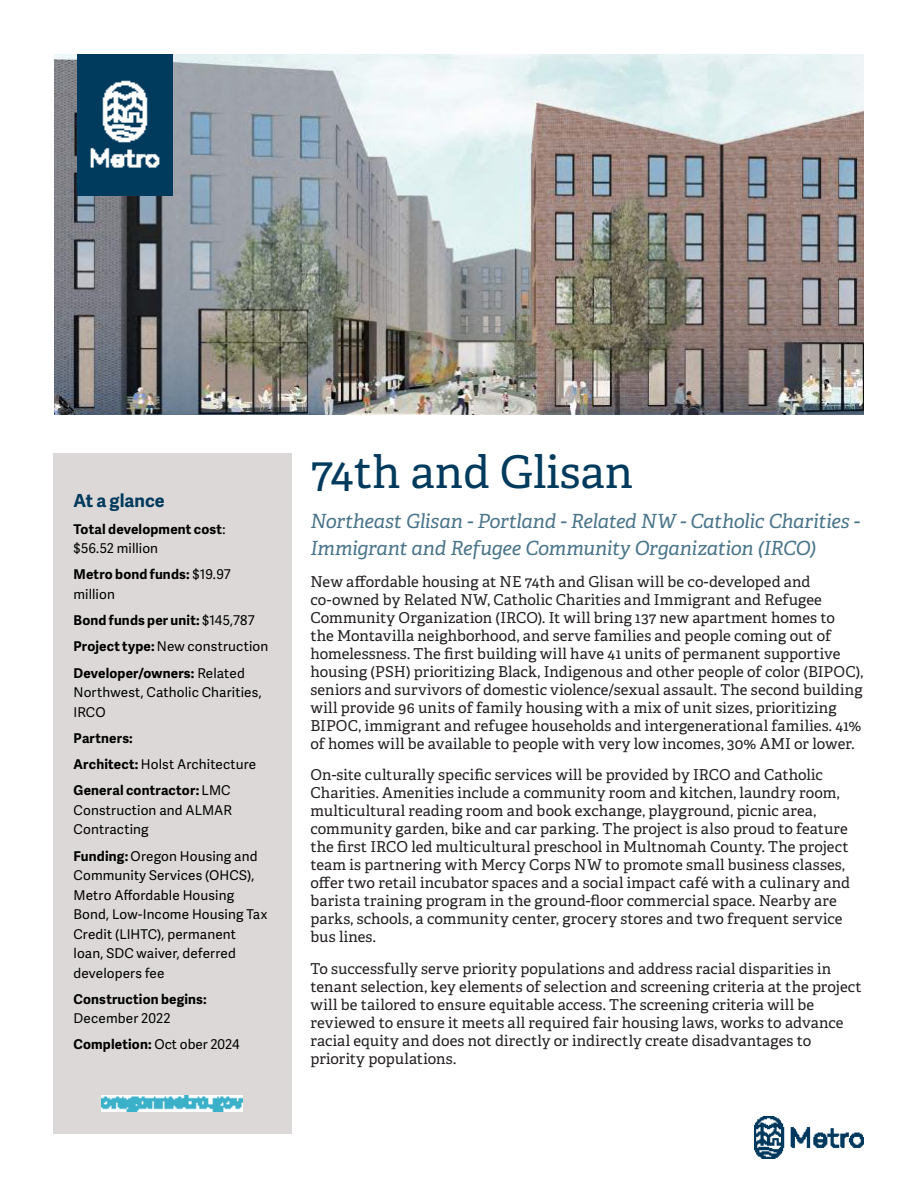
<style>
.page{position:relative;width:918px;height:1188px;background:#fff}
.page>*{position:absolute;margin:0;border:0;box-sizing:border-box;transform-origin:0 0}
.Title_30{font:45px "Adelle PE";color:#003a5d}
.Introduction_Quote{font:italic 19.5px/27px "Adelle PE";letter-spacing:-.01em;color:#49748a}
.Body_text_-_B_Sans{font:700 18px "Adelle Sans";color:#003a5d}
.Introduction_Quote-2{font:15px/18px "Adelle PE";letter-spacing:.005em;color:#231f20}
.Body_text_-_B_Sans-2{font:700 13.5px/26.2px "Adelle Sans";letter-spacing:.015em;color:#000}
.Body_text_-_B_Sans-3{font:13.5px/19.5px "Adelle Sans";letter-spacing:.01em;color:#000}
.s1{font-weight:400}
.s2{font-weight:700}
</style>
<div class="page">
<img style="left:54px;top:54px;width:810px;height:361px">
<div style="left:53px;top:454px;width:238px;height:680px;background:#dcd8d7"></div>
<img style="left:78px;top:54px;width:94px;height:142px">
<img style="left:102px;top:1095px;width:141px;height:17px">
<img style="left:755px;top:1117px;width:109px;height:42px">
<p class="Body_text_-_B_Sans" style="left:74px;top:488px;width:93px">At a glance</p>
<p class="Body_text_-_B_Sans-2" style="left:74px;top:519px;width:153px;line-height:19.5px">Total development cost<span class="s1">: $56.52 million</span></p>
<p class="Body_text_-_B_Sans-2" style="left:74px;top:564px;width:159px;line-height:19.5px">Metro bond funds: <span class="s1">$19.97 million</span></p>
<p class="Body_text_-_B_Sans-2" style="left:74px;top:607px;width:196px">Bond funds per unit: <span class="s1">$145,787<br></span>Project type: <span class="s1">New construction<br></span>Developer/owners: <span class="s1">Related</span></p>
<p class="Body_text_-_B_Sans-3" style="left:74px;top:682px;width:190px">Northwest, Catholic Charities,<br>IRCO</p>
<p class="Body_text_-_B_Sans-2" style="left:74px;top:724px;width:184px">Partners:<br>Architect: <span class="s1">Holst Architecture<br></span>General contractor: <span class="s1">LMC</span></p>
<p class="Body_text_-_B_Sans-3" style="left:74px;top:800px;width:160px">Construction and ALMAR<br>Contracting</p>
<p class="Body_text_-_B_Sans-3" style="left:74px;top:846px;width:195px"><span class="s2">Funding:</span> Oregon Housing and<br>Community Services (OHCS),<br>Metro Affordable Housing<br>Bond, Low-Income Housing Tax<br>Credit (LIHTC), permanent loan, SDC waiver, deferred developers fee</p>
<p class="Body_text_-_B_Sans-2" style="left:74px;top:989px;width:135px;line-height:19.5px">Construction begins:<br><span class="s1">December 2022</span></p>
<p class="Body_text_-_B_Sans-2" style="left:74px;top:1031px;width:167px">Completion: <span class="s1">Oct ober 2024</span></p>
<p class="Title_30" style="left:310px;top:439px;width:324px">74th and Glisan</p>
<p class="Introduction_Quote" style="left:310px;top:507px;width:551px">Northeast Glisan - Portland - Related NW - Catholic Charities -<br>Immigrant and Refugee Community Organization (IRCO)</p>
<p class="Introduction_Quote-2" style="left:310px;top:572px;width:554px">New affordable housing at NE 74th and Glisan will be co-developed and co-owned by Related NW, Catholic Charities and Immigrant and Refugee Community Organization (IRCO). It will bring 137 new apartment homes to<br>the Montavilla neighborhood, and serve families and people coming out of homelessness. The first building will have 41 units of permanent supportive housing (PSH) prioritizing Black, Indigenous and other people of color (BIPOC), seniors and survivors of domestic violence/sexual assault. The second building will provide 96 units of family housing with a mix of unit sizes, prioritizing BIPOC, immigrant and refugee households and intergenerational families. 41% of homes will be available to people with very low incomes, 30% AMI or lower.</p>
<p class="Introduction_Quote-2" style="left:310px;top:765px;width:541px">On-site culturally specific services will be provided by IRCO and Catholic Charities. Amenities include a community room and kitchen, laundry room, multicultural reading room and book exchange, playground, picnic area, community garden, bike and car parking. The project is also proud to feature the first IRCO led multicultural preschool in Multnomah County. The project team is partnering with Mercy Corps NW to promote small business classes, offer two retail incubator spaces and a social impact café with a culinary and barista training program in the ground-floor commercial space. Nearby are parks, schools, a community center, grocery stores and two frequent service bus lines.</p>
<p class="Introduction_Quote-2" style="left:310px;top:959px;width:553px">To successfully serve priority populations and address racial disparities in tenant selection, key elements of selection and screening criteria at the project will be tailored to ensure equitable access. The screening criteria will be reviewed to ensure it meets all required fair housing laws, works to advance racial equity and does not directly or indirectly create disadvantages to priority populations.</p>
</div>
